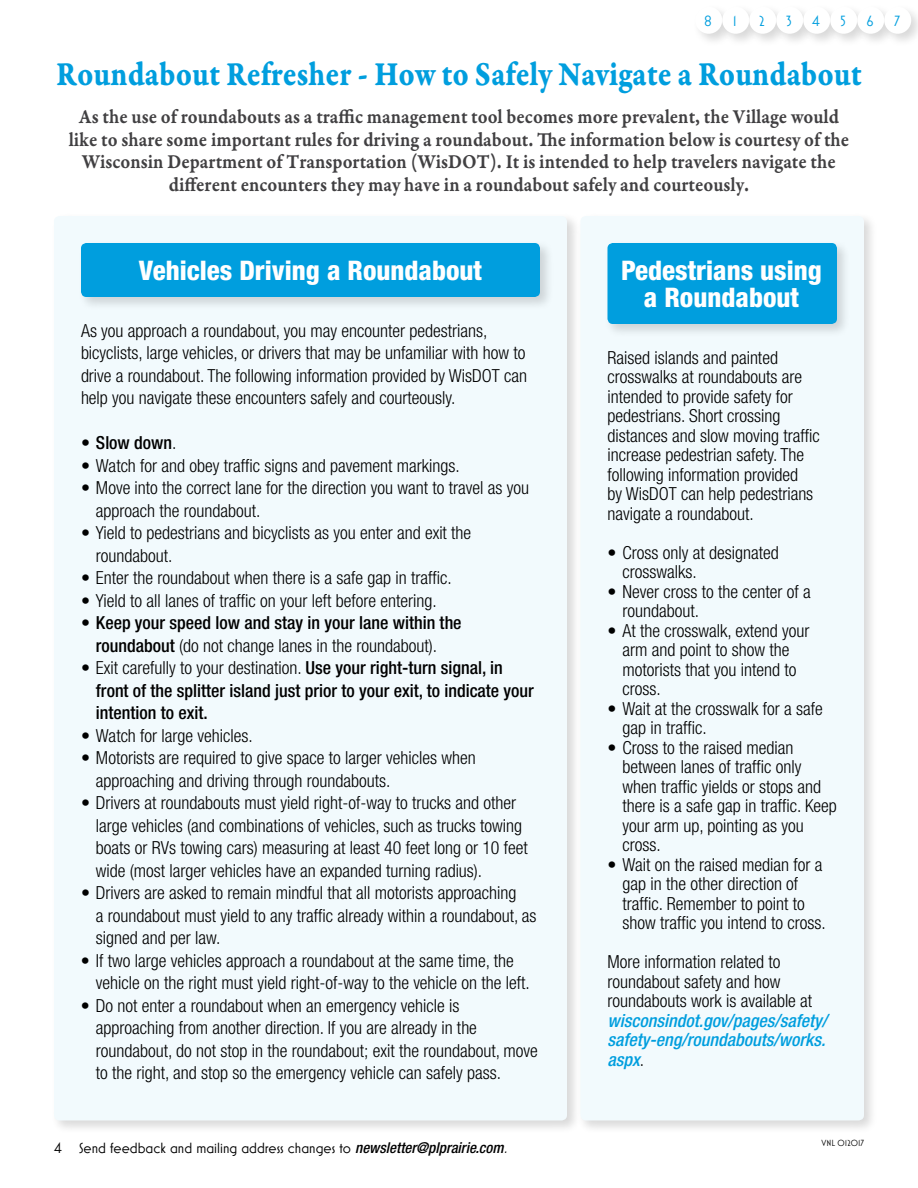
<style>
.page{position:relative;width:918px;height:1188px;background:#fff}
.page>*{position:absolute;margin:0;border:0;box-sizing:border-box;transform-origin:0 0}
.t1{font:36px "Garamond Premr Pro Bd Capt";color:#009ede;scale:.83 1}
.t2{font:800 condensed 27px/27px "Helvetica Neue LT Std";color:#fff;text-align:center}
.t3{font:21px/22.5px "Garamond Premr Pro Smbd Capt";color:#414042;text-align:center;scale:.88 1}
.t4{font:300 condensed 18px/19.5px "Helvetica Neue LT Std";color:#000}
.t5{font:500 condensed 18px/22.5px "Helvetica Neue LT Std";color:#000;text-align:center}
.t6{font:italic 500 condensed 18px/19.5px "Helvetica Neue LT Std";color:#009ede;text-align:justify}
.t7{font:15px "Mostra Nuova";color:#000}
.t8{font:15px "Mostra Nuova Alt A";color:#009ede}
.t9{font:9px "Mostra Nuova";color:#000}
.s1{font-weight:300}
.s2{font-weight:300;font-style:normal;color:#000}
.s3{font-family:"Helvetica Neue LT Std";font-weight:500;font-style:italic;font-stretch:condensed}
.s4{font-family:"Helvetica Neue LT Std";font-weight:300;font-style:italic;font-stretch:condensed}
</style>
<div class="page">
<div style="left:51px;top:213px;width:530px;height:921px;background:#000;opacity:.15"></div>
<div style="left:54px;top:216px;width:513px;height:904px;background:#f2fafd;border-radius:5px"></div>
<div style="left:78px;top:240px;width:476px;height:71px;background:#000;opacity:.15"></div>
<div style="left:81px;top:243px;width:459px;height:54px;background:#009ede;border-radius:5px"></div>
<div style="left:578px;top:213px;width:300px;height:921px;background:#000;opacity:.15"></div>
<div style="left:581px;top:216px;width:283px;height:904px;background:#f2fafd;border-radius:5px"></div>
<div style="left:605px;top:240px;width:246px;height:98px;background:#000;opacity:.15"></div>
<div style="left:608px;top:243px;width:229px;height:81px;background:#009ede;border-radius:5px"></div>
<div style="left:693px;top:4px;width:43px;height:44px;background:#000;opacity:.15"></div>
<div style="left:695px;top:7px;width:27px;height:27px;background:#fff;border-radius:50%"></div>
<div style="left:720px;top:4px;width:43px;height:44px;background:#000;opacity:.15"></div>
<div style="left:722px;top:7px;width:27px;height:27px;background:#fff;border-radius:50%"></div>
<div style="left:747px;top:4px;width:43px;height:44px;background:#000;opacity:.15"></div>
<div style="left:749px;top:7px;width:27px;height:27px;background:#fff;border-radius:50%"></div>
<div style="left:774px;top:4px;width:43px;height:44px;background:#000;opacity:.15"></div>
<div style="left:776px;top:7px;width:27px;height:27px;background:#fff;border-radius:50%"></div>
<div style="left:801px;top:4px;width:43px;height:44px;background:#000;opacity:.15"></div>
<div style="left:803px;top:7px;width:27px;height:27px;background:#fff;border-radius:50%"></div>
<div style="left:828px;top:4px;width:43px;height:44px;background:#000;opacity:.15"></div>
<div style="left:830px;top:7px;width:27px;height:27px;background:#fff;border-radius:50%"></div>
<div style="left:855px;top:4px;width:43px;height:44px;background:#000;opacity:.15"></div>
<div style="left:857px;top:7px;width:27px;height:27px;background:#fff;border-radius:50%"></div>
<div style="left:882px;top:4px;width:36px;height:44px;background:#000;opacity:.15"></div>
<div style="left:884px;top:7px;width:27px;height:27px;background:#fff;border-radius:50%"></div>
<p class="t8" style="left:704px;top:13px;width:9px">8</p>
<p class="t8" style="left:733px;top:13px;width:6px">1</p>
<p class="t8" style="left:759px;top:13px;width:7px">2</p>
<p class="t8" style="left:786px;top:13px;width:7px">3</p>
<p class="t8" style="left:812px;top:13px;width:9px">4</p>
<p class="t8" style="left:840px;top:13px;width:7px">5</p>
<p class="t8" style="left:866px;top:13px;width:9px">6</p>
<p class="t8" style="left:894px;top:13px;width:7px">7</p>
<h1 class="t1" style="left:56px;top:53px;width:972px">Roundabout Refresher - How to Safely Navigate a Roundabout</h1>
<p class="t3" style="left:69px;top:106px;width:889px">As the use of roundabouts as a traffic management tool becomes more prevalent, the Village would like to share some important rules for driving a roundabout. The information below is courtesy of the Wisconsin Department of Transportation (WisDOT). It is intended to help travelers navigate the different encounters they may have in a roundabout safely and courteously.</p>
<h2 class="t2" style="left:139px;top:256px;width:345px">Vehicles Driving a Roundabout</h2>
<p class="t4" style="left:81px;top:319px;width:448px;line-height:22.5px">As you approach a roundabout, you may encounter pedestrians, bicyclists, large vehicles, or drivers that may be unfamiliar with how to drive a roundabout. The following information provided by WisDOT can help you navigate these encounters safely and courteously.</p>
<p class="t5" style="left:81px;top:431px;width:97px"><span class="s1">•</span> Slow down<span class="s1">.</span></p>
<p class="t4" style="left:81px;top:456px;width:380px">• Watch for and obey traffic signs and pavement markings.</p>
<p class="t4" style="left:96px;top:477px;width:435px;line-height:22.5px;text-indent:-15px">• Move into the correct lane for the direction you want to travel as you approach the roundabout.</p>
<p class="t4" style="left:96px;top:522px;width:377px;line-height:22.5px;text-indent:-15px">• Yield to pedestrians and bicyclists as you enter and exit the roundabout.</p>
<p class="t4" style="left:81px;top:568px;width:372px">• Enter the roundabout when there is a safe gap in traffic.</p>
<p class="t4" style="left:81px;top:591px;width:357px">• Yield to all lanes of traffic on your left before entering.</p>
<p class="t5" style="left:81px;top:611px;width:382px"><span class="s1">•</span> Keep your speed low and stay in your lane within the roundabout <span class="s1">(do not change lanes in the roundabout).</span></p>
<p class="t5" style="left:96px;top:656px;width:439px;text-align:left;text-indent:-15px"><span class="s1">• Exit carefully to your destination.</span> Use your right-turn signal, in front of the splitter island just prior to your exit, to indicate your intention to exit.</p>
<p class="t4" style="left:81px;top:726px;width:173px">• Watch for large vehicles.</p>
<p class="t4" style="left:96px;top:747px;width:381px;line-height:22.5px;text-indent:-15px">• Motorists are required to give space to larger vehicles when approaching and driving through roundabouts.</p>
<p class="t4" style="left:96px;top:792px;width:433px;line-height:22.5px;text-indent:-15px">• Drivers at roundabouts must yield right-of-way to trucks and other large vehicles (and combinations of vehicles, such as trucks towing boats or RVs towing cars) measuring at least 40 feet long or 10 feet wide (most larger vehicles have an expanded turning radius).</p>
<p class="t4" style="left:96px;top:882px;width:442px;line-height:22.5px;text-indent:-15px">• Drivers are asked to remain mindful that all motorists approaching<br>a roundabout must yield to any traffic already within a roundabout, as signed and per law.</p>
<p class="t4" style="left:96px;top:949px;width:435px;line-height:22.5px;text-indent:-15px">• If two large vehicles approach a roundabout at the same time, the vehicle on the right must yield right-of-way to the vehicle on the left.</p>
<p class="t4" style="left:96px;top:994px;width:444px;line-height:22.5px;text-indent:-15px">• Do not enter a roundabout when an emergency vehicle is approaching from another direction. If you are already in the roundabout, do not stop in the roundabout; exit the roundabout, move to the right, and stop so the emergency vehicle can safely pass.</p>
<h2 class="t2" style="left:621px;top:256px;width:202px">Pedestrians using a Roundabout</h2>
<p class="t4" style="left:608px;top:348px;width:214px">Raised islands and painted crosswalks at roundabouts are intended to provide safety for pedestrians. Short crossing distances and slow moving traffic increase pedestrian safety. The following information provided<br>by WisDOT can help pedestrians navigate a roundabout.</p>
<p class="t4" style="left:622px;top:543px;width:158px;text-indent:-15px">• Cross only at designated crosswalks.</p>
<p class="t4" style="left:622px;top:582px;width:190px;text-indent:-15px">• Never cross to the center of a roundabout.</p>
<p class="t4" style="left:622px;top:621px;width:188px;text-indent:-15px">• At the crosswalk, extend your arm and point to show the motorists that you intend to cross.</p>
<p class="t4" style="left:622px;top:699px;width:202px;text-indent:-15px">• Wait at the crosswalk for a safe gap in traffic.</p>
<p class="t4" style="left:622px;top:737px;width:216px;text-indent:-15px">• Cross to the raised median between lanes of traffic only when traffic yields or stops and there is a safe gap in traffic. Keep your arm up, pointing as you cross.</p>
<p class="t4" style="left:622px;top:854px;width:205px;text-indent:-15px">• Wait on the raised median for a gap in the other direction of traffic. Remember to point to show traffic you intend to cross.</p>
<p class="t4" style="left:608px;top:952px;width:206px">More information related to roundabout safety and how roundabouts work is available at</p>
<p class="t6" style="left:608px;top:1011px;width:221px">wisconsindot.gov/pages/safety/ safety-eng/roundabouts/works. aspx<span class="s2">.</span></p>
<p class="t7" style="left:54px;top:1139px;width:455px">4 Send feedback and mailing address changes to <span class="s3">newsletter@plprairie.com</span><span class="s4">.</span></p>
<p class="t9" style="left:822px;top:1138px;width:44px">VNL 012017</p>
</div>
